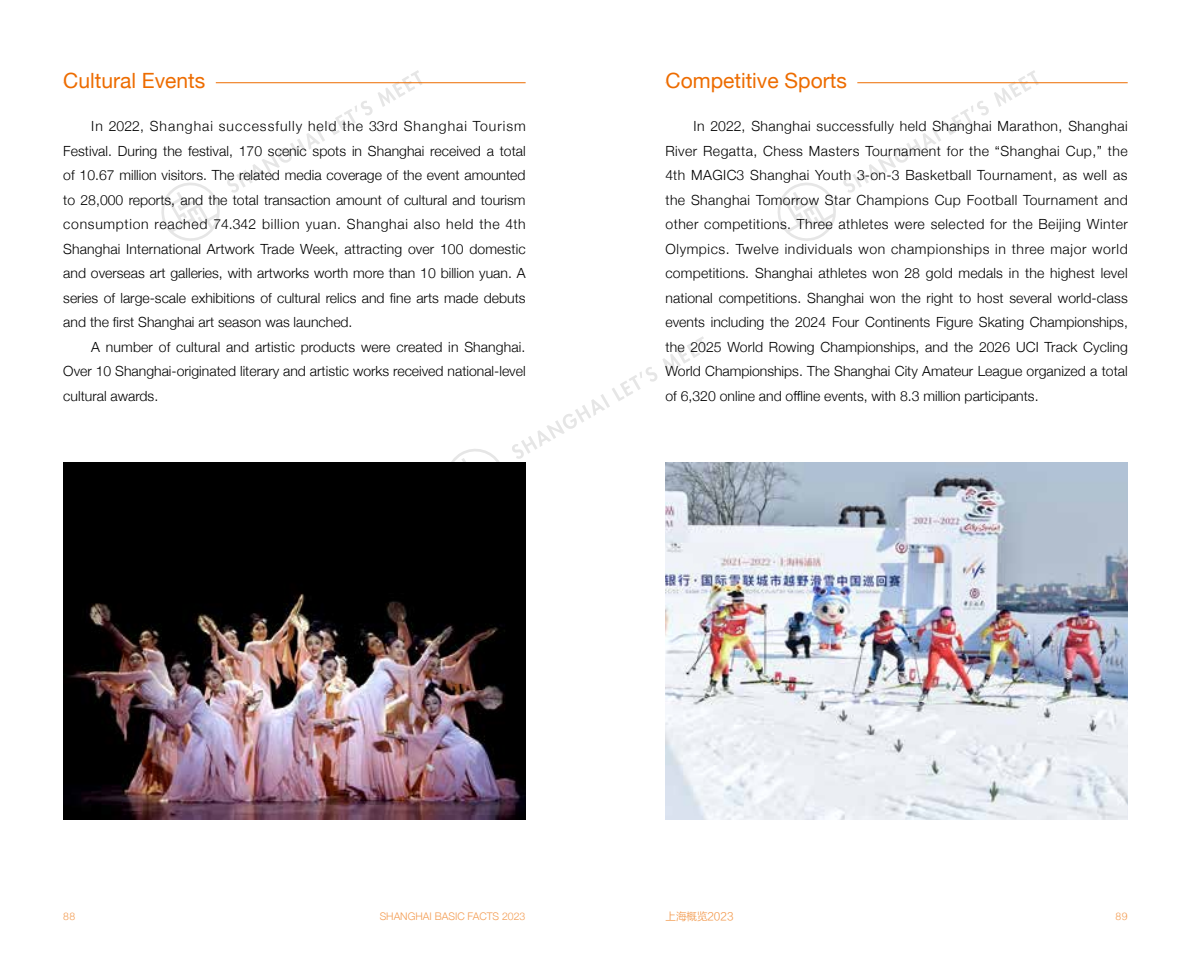
<style>
.page{position:relative;width:1191px;height:953px;background:#fff}
.page>*{position:absolute;margin:0;border:0;box-sizing:border-box;transform-origin:0 0}
.t1{font:21px "Helvetica Neue";color:#ed6c00}
.t2{font:300 14px/24.5px "Helvetica Neue";color:#000;text-align:justify}
.t3{font:300 10.5px "Helvetica Neue";color:#f39b50}
.t4{font:10.5px "FZLTXIHK GBK1 0";color:#f39b50}
.t5{font:300 10.5px "Helvetica";color:#f39b50}
</style>
<div class="page">
<svg style="left:777px;top:70px;width:262px;height:171px"></svg>
<svg style="left:161px;top:70px;width:262px;height:171px"></svg>
<svg style="left:451px;top:336px;width:256px;height:175px"></svg>
<hr style="left:665px;top:82px;width:462px;height:1px;background:#ed6c00">
<div style="left:665px;top:74px;width:192px;height:14px;background:#fff"></div>
<hr style="left:63px;top:82px;width:462px;height:1px;background:#ed6c00">
<div style="left:63px;top:74px;width:153px;height:14px;background:#fff"></div>
<img style="left:63px;top:462px;width:462px;height:357px">
<img style="left:665px;top:462px;width:462px;height:357px">
<h1 class="t1" style="left:63px;top:65px;width:143px">Cultural Events</h1>
<p class="t2" style="left:63px;top:113px;width:464px;text-indent:28px">In 2022, Shanghai successfully held the 33rd Shanghai Tourism Festival. During the festival, 170 scenic spots in Shanghai received a total of 10.67 million visitors. The related media coverage of the event amounted to 28,000 reports, and the total transaction amount of cultural and tourism consumption reached 74.342 billion yuan. Shanghai also held the 4th Shanghai International Artwork Trade Week, attracting over 100 domestic and overseas art galleries, with artworks worth more than 10 billion yuan. A series of large-scale exhibitions of cultural relics and fine arts made debuts and the first Shanghai art season was launched.</p>
<p class="t2" style="left:63px;top:333px;width:464px;text-indent:28px">A number of cultural and artistic products were created in Shanghai.<br>Over 10 Shanghai-originated literary and artistic works received national-level cultural awards.</p>
<h1 class="t1" style="left:665px;top:65px;width:183px">Competitive Sports</h1>
<p class="t2" style="left:665px;top:113px;width:464px;text-indent:28px">In 2022, Shanghai successfully held Shanghai Marathon, Shanghai River Regatta, Chess Masters Tournament for the “Shanghai Cup,” the 4th MAGIC3 Shanghai Youth 3-on-3 Basketball Tournament, as well as the Shanghai Tomorrow Star Champions Cup Football Tournament and other competitions. Three athletes were selected for the Beijing Winter Olympics. Twelve individuals won championships in three major world competitions. Shanghai athletes won 28 gold medals in the highest level national competitions. Shanghai won the right to host several world-class events including the 2024 Four Continents Figure Skating Championships, the 2025 World Rowing Championships, and the 2026 UCI Track Cycling World Championships. The Shanghai City Amateur League organized a total of 6,320 online and offline events, with 8.3 million participants.</p>
<p class="t5" style="left:63px;top:906px;width:14px">88</p>
<p class="t3" style="left:380px;top:907px;width:147px">SHANGHAI BASIC FACTS 2023</p>
<p class="t4" style="left:665px;top:910px;width:70px">上海概览2023</p>
<p class="t5" style="left:1115px;top:906px;width:14px">89</p>
</div>
